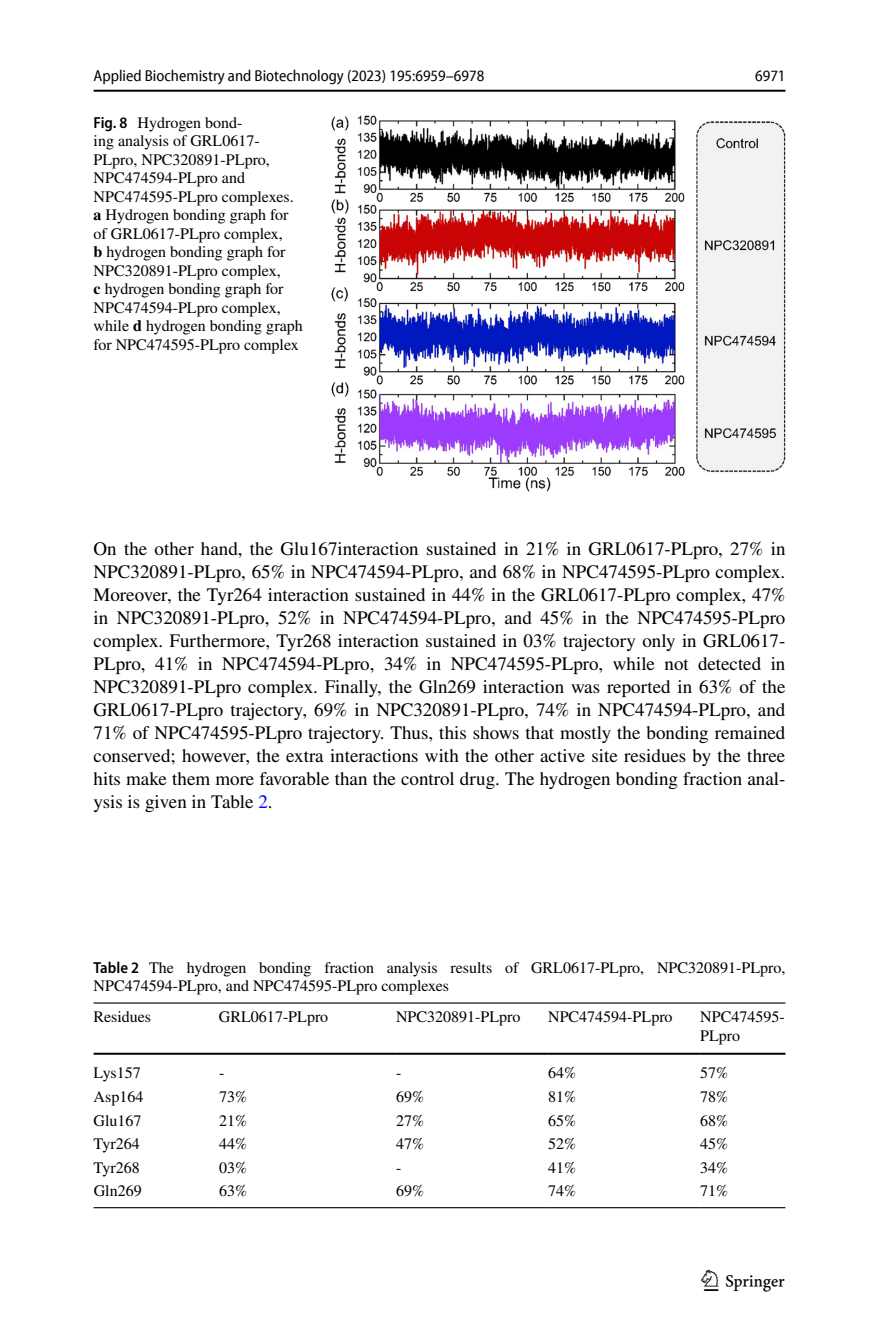
<style>
.page{position:relative;width:879px;height:1333px;background:#fff}
.page>*{position:absolute;margin:0;border:0;box-sizing:border-box;transform-origin:0 0}
.t1{font:30px "Springnew Regular 5";color:#000}
.t2{font:19px/23px "STIX";color:#000;text-align:justify}
.t3{font:16px/18.4px "STIX";color:#000}
.t4{font:semi-condensed 16px "Myriad Pro Unic";color:#000}
.s1{font-family:"Myriad Pro";font-weight:600;font-stretch:semi-condensed}
.s2{font-weight:700}
.s3{color:#00f}
</style>
<div class="page">
<hr style="left:94px;top:90px;width:691px;height:2px;background:#000">
<img style="left:332px;top:116px;width:453px;height:375px">
<hr style="left:94px;top:1002px;width:125px;height:1px;background:#000">
<hr style="left:94px;top:1052px;width:125px;height:2px;background:#000">
<hr style="left:219px;top:1002px;width:177px;height:1px;background:#000">
<hr style="left:219px;top:1052px;width:177px;height:2px;background:#000">
<hr style="left:396px;top:1002px;width:152px;height:1px;background:#000">
<hr style="left:396px;top:1052px;width:152px;height:2px;background:#000">
<hr style="left:548px;top:1002px;width:152px;height:1px;background:#000">
<hr style="left:548px;top:1052px;width:152px;height:2px;background:#000">
<hr style="left:700px;top:1002px;width:85px;height:1px;background:#000">
<hr style="left:700px;top:1052px;width:85px;height:2px;background:#000">
<hr style="left:94px;top:1206px;width:125px;height:2px;background:#000">
<hr style="left:219px;top:1206px;width:177px;height:2px;background:#000">
<hr style="left:396px;top:1206px;width:152px;height:2px;background:#000">
<hr style="left:548px;top:1206px;width:152px;height:2px;background:#000">
<hr style="left:700px;top:1206px;width:85px;height:2px;background:#000">
<p class="t4" style="left:94px;top:69px;width:392px">Applied Biochemistry and Biotechnology (2023) 195:6959–6978</p>
<p class="t4" style="left:755px;top:69px;width:32px">6971</p>
<p class="t3" style="left:94px;top:114px;width:211px"><span class="s1">Fig. 8</span> Hydrogen bond-<br>ing analysis of GRL0617-<br>PLpro, NPC320891-PLpro,<br>NPC474594-PLpro and<br>NPC474595-PLpro complexes. <span class="s2">a</span> Hydrogen bonding graph for of GRL0617-PLpro complex,<br><span class="s2">b</span> hydrogen bonding graph for<br>NPC320891-PLpro complex,<br><span class="s2">c</span> hydrogen bonding graph for<br>NPC474594-PLpro complex, while <span class="s2">d</span> hydrogen bonding graph for NPC474595-PLpro complex</p>
<p class="t2" style="left:94px;top:538px;width:693px">On the other hand, the Glu167interaction sustained in 21% in GRL0617-PLpro, 27% in NPC320891-PLpro, 65% in NPC474594-PLpro, and 68% in NPC474595-PLpro complex.<br>Moreover, the Tyr264 interaction sustained in 44% in the GRL0617-PLpro complex, 47% in NPC320891-PLpro, 52% in NPC474594-PLpro, and 45% in the NPC474595-PLpro complex. Furthermore, Tyr268 interaction sustained in 03% trajectory only in GRL0617- PLpro, 41% in NPC474594-PLpro, 34% in NPC474595-PLpro, while not detected in NPC320891-PLpro complex. Finally, the Gln269 interaction was reported in 63% of the GRL0617-PLpro trajectory, 69% in NPC320891-PLpro, 74% in NPC474594-PLpro, and 71% of NPC474595-PLpro trajectory. Thus, this shows that mostly the bonding remained conserved; however, the extra interactions with the other active site residues by the three hits make them more favorable than the control drug. The hydrogen bonding fraction anal&shy;ysis is given in Table <span class="s3">2</span>.</p>
<p class="t3" style="left:94px;top:959px;width:693px"><span class="s1">Table 2</span> The hydrogen bonding fraction analysis results of GRL0617-PLpro, NPC320891-PLpro,<br>NPC474594-PLpro, and NPC474595-PLpro complexes</p>
<p class="t3" style="left:94px;top:1008px;width:59px">Residues</p>
<p class="t3" style="left:219px;top:1008px;width:111px">GRL0617-PLpro</p>
<p class="t3" style="left:396px;top:1008px;width:126px">NPC320891-PLpro</p>
<p class="t3" style="left:548px;top:1008px;width:126px">NPC474594-PLpro</p>
<p class="t3" style="left:700px;top:1008px;width:86px">NPC474595-<br>PLpro</p>
<p class="t3" style="left:94px;top:1064px;width:49px">Lys157</p>
<p class="t3" style="left:219px;top:1064px;width:7px">-</p>
<p class="t3" style="left:396px;top:1064px;width:7px">-</p>
<p class="t3" style="left:548px;top:1064px;width:29px">64%</p>
<p class="t3" style="left:700px;top:1064px;width:29px">57%</p>
<p class="t3" style="left:94px;top:1088px;width:51px">Asp164</p>
<p class="t3" style="left:219px;top:1088px;width:29px">73%</p>
<p class="t3" style="left:396px;top:1088px;width:29px">69%</p>
<p class="t3" style="left:548px;top:1088px;width:29px">81%</p>
<p class="t3" style="left:700px;top:1088px;width:29px">78%</p>
<p class="t3" style="left:94px;top:1112px;width:49px">Glu167</p>
<p class="t3" style="left:219px;top:1112px;width:29px">21%</p>
<p class="t3" style="left:396px;top:1112px;width:29px">27%</p>
<p class="t3" style="left:548px;top:1112px;width:29px">65%</p>
<p class="t3" style="left:700px;top:1112px;width:29px">68%</p>
<p class="t3" style="left:94px;top:1135px;width:48px">Tyr264</p>
<p class="t3" style="left:219px;top:1135px;width:29px">44%</p>
<p class="t3" style="left:396px;top:1135px;width:29px">47%</p>
<p class="t3" style="left:548px;top:1135px;width:29px">52%</p>
<p class="t3" style="left:700px;top:1135px;width:29px">45%</p>
<p class="t3" style="left:94px;top:1159px;width:48px">Tyr268</p>
<p class="t3" style="left:219px;top:1159px;width:29px">03%</p>
<p class="t3" style="left:396px;top:1159px;width:7px">-</p>
<p class="t3" style="left:548px;top:1159px;width:29px">41%</p>
<p class="t3" style="left:700px;top:1159px;width:29px">34%</p>
<p class="t3" style="left:94px;top:1182px;width:49px">Gln269</p>
<p class="t3" style="left:219px;top:1182px;width:29px">63%</p>
<p class="t3" style="left:396px;top:1182px;width:29px">69%</p>
<p class="t3" style="left:548px;top:1182px;width:29px">74%</p>
<p class="t3" style="left:700px;top:1182px;width:29px">71%</p>
<h1 class="t1" style="left:704px;top:1269px;width:83px">1 3</h1>
</div>
